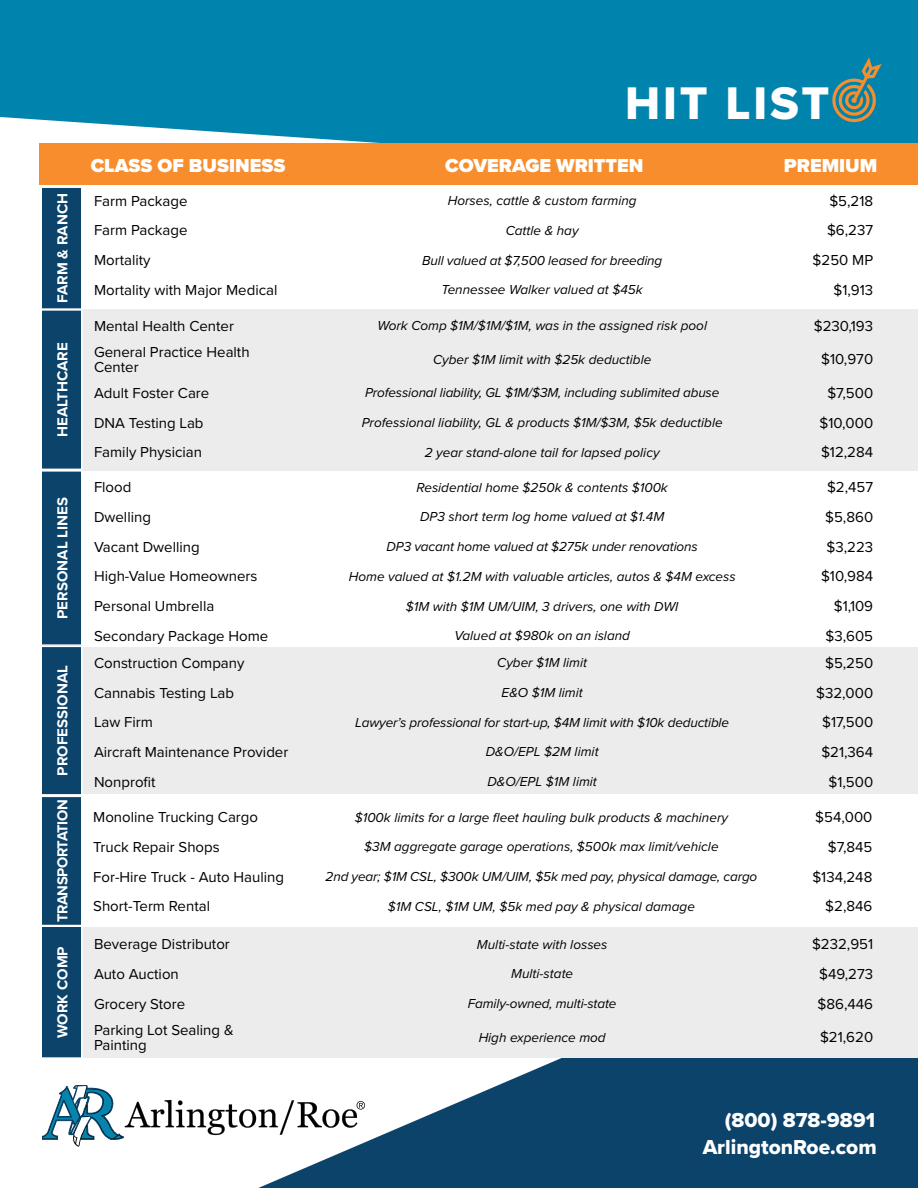
<style>
.page{position:relative;width:918px;height:1188px;background:#fff}
.page>*{position:absolute;margin:0;border:0;box-sizing:border-box;transform-origin:0 0}
.t1{font:47.4px "Proxima Nova Extrabld";letter-spacing:.06em;color:#fff}
.t2{font:21px "Proxima Nova Extrabld";color:#fff}
.t3{font:900 19.5px "Proxima Nova";color:#fff}
.t4{font:15px/15px "Proxima Nova";color:#000}
.t5{font:700 15px "Proxima Nova";color:#fff}
.t6{font:700 15px "Proxima Nova";letter-spacing:-.03em;color:#fff}
.t7{font:italic 13.5px "Proxima Nova";color:#000}
</style>
<div class="page">
<div style="left:0;top:0;width:918px;height:144px;background:#0084ad"></div>
<svg style="left:258px;top:1058px;width:660px;height:130px;fill:#0c436b"></svg>
<div style="left:42px;top:309px;width:876px;height:162px;background:#ececec"></div>
<div style="left:61px;top:647px;width:857px;height:147px;background:#ececec"></div>
<div style="left:58px;top:927px;width:860px;height:131px;background:#ececec"></div>
<svg style="left:830px;top:57px;width:52px;height:65px"></svg>
<div style="left:39px;top:144px;width:879px;height:41px;background:#f78d2c"></div>
<div style="left:41px;top:187px;width:41px;height:122px;background:#0c436b"></div>
<div style="left:40px;top:186px;width:43px;height:124px;border:2px solid #fff"></div>
<div style="left:41px;top:926px;width:41px;height:132px;background:#0c436b"></div>
<div style="left:40px;top:926px;width:43px;height:133px;border:2px solid #fff"></div>
<div style="left:41px;top:796px;width:41px;height:130px;background:#0c436b"></div>
<div style="left:40px;top:796px;width:43px;height:130px;border:2px solid #fff"></div>
<div style="left:41px;top:646px;width:41px;height:149px;background:#0c436b"></div>
<div style="left:40px;top:646px;width:43px;height:150px;border:2px solid #fff"></div>
<div style="left:41px;top:471px;width:41px;height:174px;background:#0c436b"></div>
<div style="left:40px;top:470px;width:42px;height:176px;border:2px solid #fff"></div>
<div style="left:41px;top:310px;width:41px;height:159px;background:#0c436b"></div>
<div style="left:40px;top:309px;width:43px;height:161px;border:2px solid #fff"></div>
<svg style="left:42px;top:1085px;width:323px;height:62px"></svg>
<p class="t5" style="left:51px;top:303px;width:112px;rotate:-90deg">FARM &amp; RANCH</p>
<p class="t5" style="left:51px;top:437px;width:96px;rotate:-90deg">HEALTHCARE</p>
<p class="t5" style="left:51px;top:619px;width:123px;rotate:-90deg">PERSONAL LINES</p>
<p class="t5" style="left:51px;top:776px;width:112px;rotate:-90deg">PROFESSIONAL</p>
<p class="t6" style="left:51px;top:922px;width:124px;rotate:-90deg">TRANSPORTATION</p>
<p class="t5" style="left:51px;top:1038px;width:93px;rotate:-90deg">WORK COMP</p>
<h1 class="t1" style="left:625px;top:68px;width:206px">HIT LIST</h1>
<h3 class="t3" style="left:91px;top:151px;width:196px">CLASS OF BUSINESS</h3>
<h3 class="t3" style="left:445px;top:151px;width:200px">COVERAGE WRITTEN</h3>
<h3 class="t3" style="left:784px;top:151px;width:95px">PREMIUM</h3>
<p class="t4" style="left:94px;top:193px;width:95px">Farm Package</p>
<p class="t7" style="left:448px;top:191px;width:190px">Horses, cattle &amp; custom farming</p>
<p class="t4" style="left:829px;top:193px;width:45px">$5,218</p>
<p class="t4" style="left:94px;top:222px;width:95px">Farm Package</p>
<p class="t7" style="left:506px;top:220px;width:74px">Cattle &amp; hay</p>
<p class="t4" style="left:827px;top:222px;width:48px">$6,237</p>
<p class="t4" style="left:94px;top:252px;width:58px">Mortality</p>
<p class="t7" style="left:422px;top:250px;width:242px">Bull valued at $7,500 leased for breeding</p>
<p class="t4" style="left:813px;top:252px;width:62px">$250 MP</p>
<p class="t4" style="left:94px;top:282px;width:185px">Mortality with Major Medical</p>
<p class="t7" style="left:442px;top:280px;width:203px">Tennessee Walker valued at $45k</p>
<p class="t4" style="left:833px;top:282px;width:41px">$1,913</p>
<p class="t4" style="left:94px;top:317px;width:142px">Mental Health Center</p>
<p class="t7" style="left:377px;top:315px;width:331px">Work Comp $1M/$1M/$1M, was in the assigned risk pool</p>
<p class="t4" style="left:814px;top:317px;width:61px">$230,193</p>
<p class="t4" style="left:94px;top:344px;width:157px">General Practice Health<br>Center</p>
<p class="t7" style="left:433px;top:349px;width:220px">Cyber $1M limit with $25k deductible</p>
<p class="t4" style="left:821px;top:351px;width:53px">$10,970</p>
<p class="t4" style="left:94px;top:385px;width:117px">Adult Foster Care</p>
<p class="t7" style="left:365px;top:383px;width:356px">Professional liability, GL $1M/$3M, including sublimited abuse</p>
<p class="t4" style="left:827px;top:385px;width:47px">$7,500</p>
<p class="t4" style="left:94px;top:414px;width:111px">DNA Testing Lab</p>
<p class="t7" style="left:362px;top:412px;width:362px">Professional liability, GL &amp; products $1M/$3M, $5k deductible</p>
<p class="t4" style="left:819px;top:414px;width:55px">$10,000</p>
<p class="t4" style="left:94px;top:444px;width:109px">Family Physician</p>
<p class="t7" style="left:425px;top:442px;width:236px">2 year stand-alone tail for lapsed policy</p>
<p class="t4" style="left:821px;top:444px;width:54px">$12,284</p>
<p class="t4" style="left:94px;top:479px;width:39px">Flood</p>
<p class="t7" style="left:417px;top:477px;width:253px">Residential home $250k &amp; contents $100k</p>
<p class="t4" style="left:827px;top:479px;width:48px">$2,457</p>
<p class="t4" style="left:94px;top:509px;width:58px">Dwelling</p>
<p class="t7" style="left:420px;top:507px;width:246px">DP3 short term log home valued at $1.4M</p>
<p class="t4" style="left:825px;top:509px;width:49px">$5,860</p>
<p class="t4" style="left:94px;top:539px;width:107px">Vacant Dwelling</p>
<p class="t7" style="left:387px;top:537px;width:313px">DP3 vacant home valued at $275k under renovations</p>
<p class="t4" style="left:826px;top:539px;width:48px">$3,223</p>
<p class="t4" style="left:94px;top:568px;width:165px">High-Value Homeowners</p>
<p class="t7" style="left:349px;top:566px;width:388px">Home valued at $1.2M with valuable articles, autos &amp; $4M excess</p>
<p class="t4" style="left:821px;top:568px;width:54px">$10,984</p>
<p class="t4" style="left:94px;top:598px;width:122px">Personal Umbrella</p>
<p class="t7" style="left:406px;top:596px;width:274px">$1M with $1M UM/UIM, 3 drivers, one with DWI</p>
<p class="t4" style="left:834px;top:598px;width:41px">$1,109</p>
<p class="t4" style="left:94px;top:628px;width:176px">Secondary Package Home</p>
<p class="t7" style="left:454px;top:626px;width:177px">Valued at $980k on an island</p>
<p class="t4" style="left:826px;top:628px;width:49px">$3,605</p>
<p class="t4" style="left:94px;top:655px;width:152px">Construction Company</p>
<p class="t7" style="left:497px;top:653px;width:92px">Cyber $1M limit</p>
<p class="t4" style="left:825px;top:655px;width:50px">$5,250</p>
<p class="t4" style="left:94px;top:684px;width:142px">Cannabis Testing Lab</p>
<p class="t7" style="left:502px;top:682px;width:83px">E&amp;O $1M limit</p>
<p class="t4" style="left:816px;top:684px;width:59px">$32,000</p>
<p class="t4" style="left:94px;top:714px;width:60px">Law Firm</p>
<p class="t7" style="left:355px;top:712px;width:375px">Lawyer’s professional for start-up, $4M limit with $10k deductible</p>
<p class="t4" style="left:822px;top:714px;width:52px">$17,500</p>
<p class="t4" style="left:94px;top:744px;width:196px">Aircraft Maintenance Provider</p>
<p class="t7" style="left:486px;top:742px;width:114px">D&amp;O/EPL $2M limit</p>
<p class="t4" style="left:821px;top:744px;width:53px">$21,364</p>
<p class="t4" style="left:94px;top:774px;width:63px">Nonprofit</p>
<p class="t7" style="left:487px;top:772px;width:111px">D&amp;O/EPL $1M limit</p>
<p class="t4" style="left:829px;top:774px;width:46px">$1,500</p>
<p class="t4" style="left:93px;top:809px;width:166px">Monoline Trucking Cargo</p>
<p class="t7" style="left:355px;top:807px;width:375px">$100k limits for a large fleet hauling bulk products &amp; machinery</p>
<p class="t4" style="left:815px;top:809px;width:59px">$54,000</p>
<p class="t4" style="left:93px;top:839px;width:128px">Truck Repair Shops</p>
<p class="t7" style="left:364px;top:837px;width:356px">$3M aggregate garage operations, $500k max limit/vehicle</p>
<p class="t4" style="left:828px;top:839px;width:46px">$7,845</p>
<p class="t4" style="left:93px;top:869px;width:192px">For-Hire Truck - Auto Hauling</p>
<p class="t7" style="left:326px;top:867px;width:433px">2nd year; $1M CSL, $300k UM/UIM, $5k med pay, physical damage, cargo</p>
<p class="t4" style="left:812px;top:869px;width:62px">$134,248</p>
<p class="t4" style="left:93px;top:898px;width:118px">Short-Term Rental</p>
<p class="t7" style="left:388px;top:896px;width:309px">$1M CSL, $1M UM, $5k med pay &amp; physical damage</p>
<p class="t4" style="left:825px;top:898px;width:49px">$2,846</p>
<p class="t4" style="left:94px;top:936px;width:137px">Beverage Distributor</p>
<p class="t7" style="left:477px;top:934px;width:132px">Multi-state with losses</p>
<p class="t4" style="left:812px;top:936px;width:63px">$232,951</p>
<p class="t4" style="left:94px;top:966px;width:86px">Auto Auction</p>
<p class="t7" style="left:511px;top:964px;width:64px">Multi-state</p>
<p class="t4" style="left:819px;top:966px;width:56px">$49,273</p>
<p class="t4" style="left:94px;top:996px;width:93px">Grocery Store</p>
<p class="t7" style="left:468px;top:994px;width:150px">Family-owned, multi-state</p>
<p class="t4" style="left:818px;top:996px;width:57px">$86,446</p>
<p class="t4" style="left:94px;top:1022px;width:141px">Parking Lot Sealing &amp;<br>Painting</p>
<p class="t7" style="left:479px;top:1027px;width:129px">High experience mod</p>
<p class="t4" style="left:820px;top:1029px;width:55px">$21,620</p>
<h2 class="t2" style="left:725px;top:1104px;width:152px">(800) 878-9891</h2>
<h2 class="t2" style="left:703px;top:1131px;width:176px">ArlingtonRoe.com</h2>
</div>
